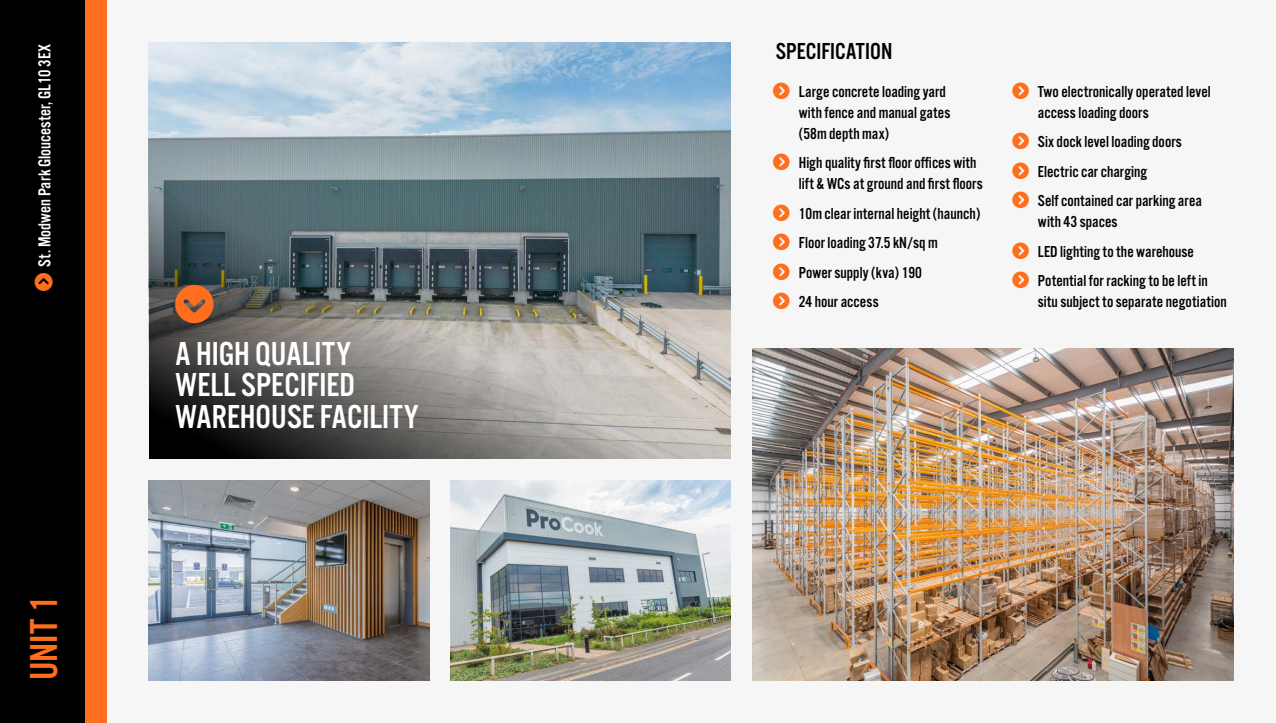
<style>
.page{position:relative;width:1276px;height:723px;background:#fff}
.page>*{position:absolute;margin:0;border:0;box-sizing:border-box;transform-origin:0 0}
.t1{font:40.5px "Alternate Got No 3 D";color:#ff6e1e}
.t2{font:34.5px/31.5px "Alternate Got No 3 D";color:#fff}
.t3{font:24px "Alternate Got No 3 D";color:#000}
.t4{font:18px "Alternate Got No 3 D";color:#fff}
.t5{font:16.5px/29.5px "Alternate Got No 3 D";color:#000}
.s1{color:#ff6e1e}
</style>
<div class="page">
<div style="left:106px;top:0;width:1170px;height:723px;background:#f6f6f6"></div>
<div style="left:0;top:0;width:85px;height:723px;background:#000"></div>
<div style="left:85px;top:0;width:21px;height:723px;background:#ff6e1e"></div>
<img style="left:149px;top:43px;width:582px;height:416px">
<img style="left:752px;top:349px;width:481px;height:331px">
<img style="left:149px;top:480px;width:280px;height:200px">
<img style="left:450px;top:480px;width:281px;height:200px">
<svg style="left:175px;top:285px;width:38px;height:38px"></svg>
<p class="t4" style="left:35px;top:291px;width:249px;rotate:-90deg"><span class="s1">★★</span> St. Modwen Park Gloucester, GL10 3EX</p>
<h1 class="t1" style="left:22px;top:680px;width:86px;rotate:-90deg">UNIT 1</h1>
<h2 class="t2" style="left:175px;top:338px;width:245px">A HIGH QUALITY<br>WELL SPECIFIED<br>WAREHOUSE FACILITY</h2>
<h3 class="t3" style="left:776px;top:38px;width:118px">SPECIFICATION</h3>
<p class="t5" style="left:799px;top:81px;width:153px;line-height:21px">Large concrete loading yard with fence and manual gates (58m depth max)</p>
<p class="t5" style="left:799px;top:153px;width:185px;line-height:21px">High quality first floor offices with lift &amp; WCs at ground and first floors</p>
<p class="t5" style="left:799px;top:199px;width:183px">10m clear internal height (haunch)<br>Floor loading 37.5 kN/sq m<br>Power supply (kva) 190<br>24 hour access</p>
<p class="t5" style="left:1038px;top:81px;width:174px;line-height:21px">Two electronically operated level access loading doors</p>
<p class="t5" style="left:1038px;top:127px;width:166px">Six dock level loading doors<br>Electric car charging<br>Self contained car parking area</p>
<p class="t5" style="left:1038px;top:207px;width:171px">with 43 spaces<br>LED lighting to the warehouse<br>Potential for racking to be left in</p>
<p class="t5" style="left:1038px;top:287px;width:190px">situ subject to separate negotiation</p>
</div>
